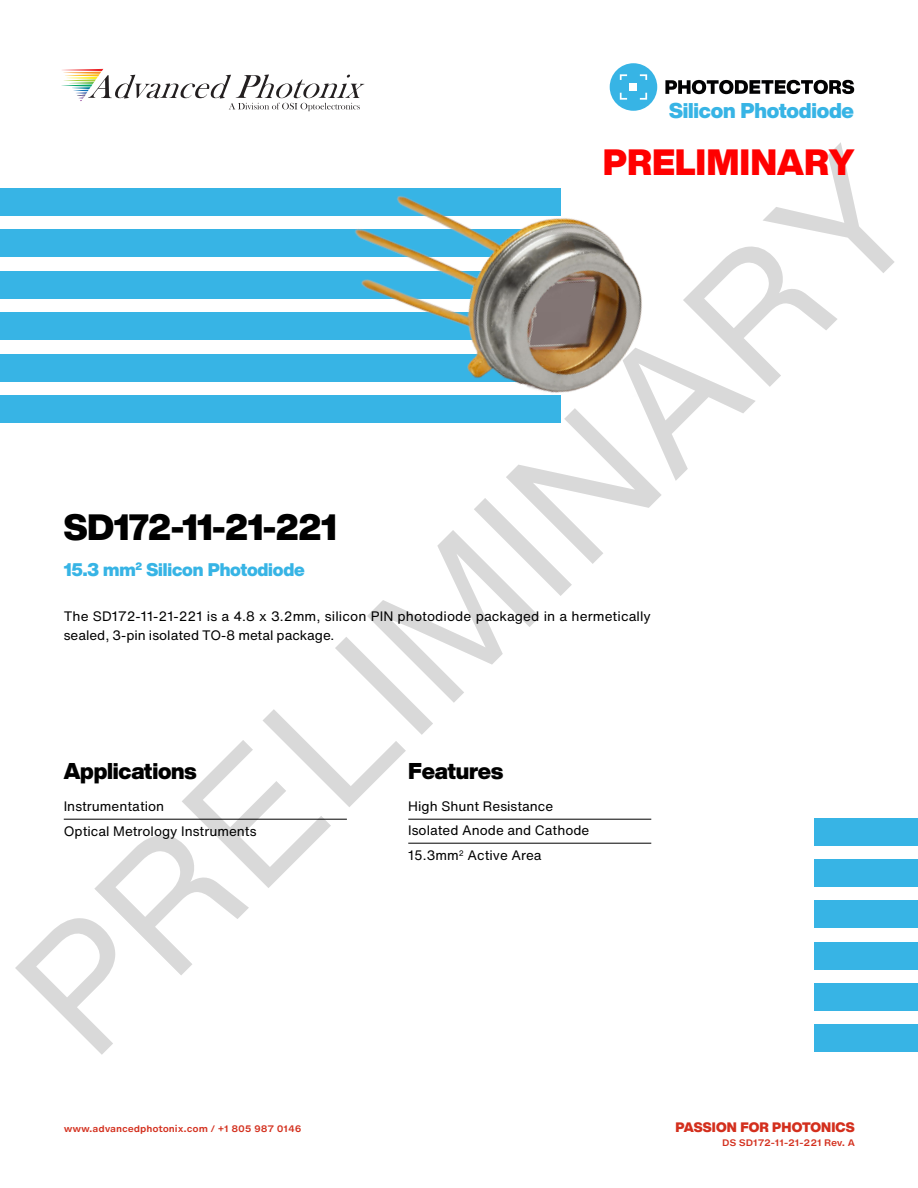
<style>
.page{position:relative;width:918px;height:1188px;background:#fff}
.page>*{position:absolute;margin:0;border:0;box-sizing:border-box;transform-origin:0 0}
.t1{font:172.5px "Helvetica Now Text";color:rgb(0 0 0/.15)}
.t2{font:900 36px "Helvetica Now Display";letter-spacing:-.01em;color:#000}
.t3{font:900 36px "Helvetica Now Display";color:#f00}
.t4{font:900 22.5px "Helvetica Now Display";letter-spacing:-.01em;color:#000}
.t5{font:900 21px "Helvetica Now Display";letter-spacing:-.01em;color:#37b4e5}
.t6{font:900 18px "Helvetica Now Display";letter-spacing:-.01em;color:#37b4e5}
.t7{font:13.5px/19.5px "Helvetica Now Text";color:#000}
.t8{font:900 13.5px "Helvetica Now Display";letter-spacing:.01em;color:#d32f1d}
.t9{font:9px "Helvetica Now Var";letter-spacing:-.01em;color:#d32f1d}
</style>
<div class="page">
<div style="left:610px;top:63px;width:47px;height:48px;background:#37b4e5;border-radius:50%"></div>
<svg style="left:620px;top:93px;width:7px;height:7px"></svg>
<svg style="left:620px;top:74px;width:7px;height:6px"></svg>
<svg style="left:640px;top:74px;width:7px;height:6px"></svg>
<svg style="left:640px;top:93px;width:7px;height:7px"></svg>
<div style="left:630px;top:83px;width:7px;height:8px;background:#fff"></div>
<svg style="left:665px;top:80px;width:189px;height:14px"></svg>
<svg style="left:61px;top:69px;width:303px;height:42px"></svg>
<div style="left:0;top:395px;width:560px;height:28px;background:#37b4e5"></div>
<div style="left:814px;top:1025px;width:104px;height:27px;background:#37b4e5"></div>
<div style="left:0;top:354px;width:560px;height:27px;background:#37b4e5"></div>
<div style="left:814px;top:983px;width:104px;height:28px;background:#37b4e5"></div>
<div style="left:0;top:313px;width:560px;height:27px;background:#37b4e5"></div>
<div style="left:814px;top:942px;width:104px;height:27px;background:#37b4e5"></div>
<div style="left:0;top:271px;width:560px;height:28px;background:#37b4e5"></div>
<div style="left:814px;top:901px;width:104px;height:27px;background:#37b4e5"></div>
<div style="left:0;top:230px;width:560px;height:27px;background:#37b4e5"></div>
<div style="left:814px;top:859px;width:104px;height:28px;background:#37b4e5"></div>
<div style="left:0;top:188px;width:560px;height:28px;background:#37b4e5"></div>
<div style="left:814px;top:818px;width:104px;height:27px;background:#37b4e5"></div>
<hr style="left:64px;top:819px;width:283px;height:1px;background:#000">
<hr style="left:408px;top:819px;width:243px;height:1px;background:#000">
<hr style="left:408px;top:843px;width:243px;height:1px;background:#000">
<img style="left:348px;top:188px;width:294px;height:209px">
<h3 class="t5" style="left:669px;top:96px;width:187px">Silicon Photodiode</h3>
<h1 class="t1" style="left:-44px;top:930px;width:1188px;rotate:-45deg">PRELIMINARY</h1>
<h2 class="t3" style="left:603px;top:137px;width:253px">PRELIMINARY</h2>
<h2 class="t2" style="left:64px;top:503px;width:275px">SD172-11-21-221</h2>
<h3 class="t6" style="left:64px;top:557px;width:243px">15.3 mm<sup>2</sup> Silicon Photodiode</h3>
<p class="t7" style="left:64px;top:606px;width:589px">The SD172-11-21-221 is a 4.8 x 3.2mm, silicon PIN photodiode packaged in a hermetically sealed, 3-pin isolated TO-8 metal package.</p>
<h3 class="t4" style="left:64px;top:756px;width:134px">Applications</h3>
<p class="t7" style="left:64px;top:793px;width:194px;line-height:25.7px">Instrumentation<br>Optical Metrology Instruments</p>
<h3 class="t4" style="left:408px;top:756px;width:97px">Features</h3>
<p class="t7" style="left:408px;top:794px;width:183px;line-height:24px">High Shunt Resistance<br>Isolated Anode and Cathode</p>
<p class="t7" style="left:408px;top:846px;width:135px">15.3mm<sup>2</sup> Active Area</p>
<p class="t9" style="left:64px;top:1123px;width:239px">www.advancedphotonix.com / +1 805 987 0146</p>
<p class="t8" style="left:676px;top:1118px;width:181px">PASSION FOR PHOTONICS</p>
<p class="t9" style="left:722px;top:1137px;width:134px">DS SD172-11-21-221 Rev. A</p>
</div>
